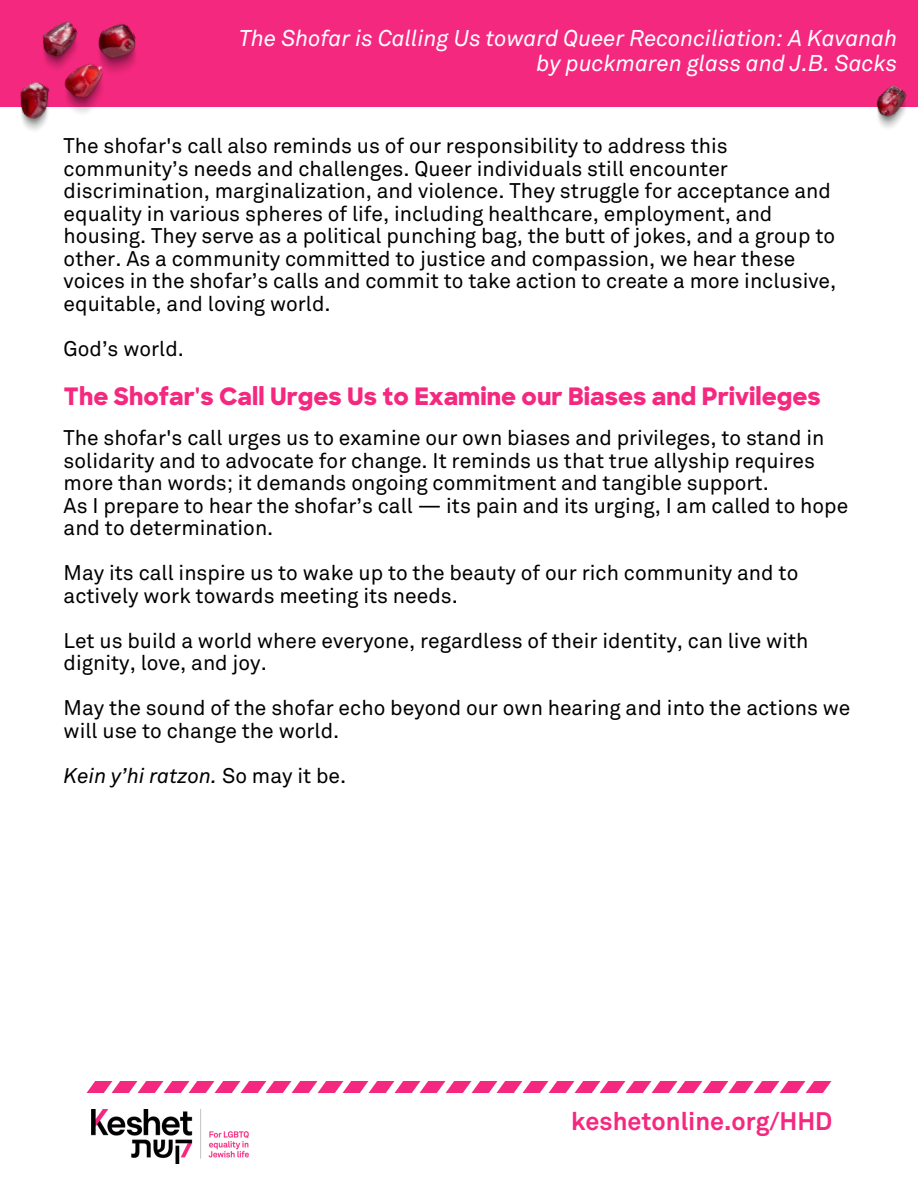
<style>
.page{position:relative;width:918px;height:1188px;background:#fff}
.page>*{position:absolute;margin:0;border:0;box-sizing:border-box;transform-origin:0 0}
.t1{font:700 25.05px "Akkurat Std";color:#f52880}
.t2{font:800 24px "Sharp Sans";color:#f52880}
.t3{font:italic 22.65px/24.8px "Akkurat Std";color:#fff;text-align:right}
.t4{font:21px/22.5px "Akkurat Std";color:#000}
.t5{font:italic 21px "Akkurat Std";color:#000}
.s1{font-style:normal}
</style>
<div class="page">
<div style="left:0;top:0;width:918px;height:107px;background:#f52880"></div>
<img style="left:64px;top:79px;width:39px;height:34px">
<img style="left:86px;top:23px;width:50px;height:63px">
<img style="left:42px;top:21px;width:48px;height:58px">
<img style="left:876px;top:85px;width:31px;height:43px">
<img style="left:20px;top:81px;width:30px;height:49px">
<img style="left:87px;top:1082px;width:17px;height:10px">
<img style="left:146px;top:1082px;width:9px;height:10px">
<img style="left:104px;top:1082px;width:42px;height:10px">
<img style="left:155px;top:1082px;width:26px;height:10px">
<img style="left:223px;top:1082px;width:9px;height:10px">
<img style="left:181px;top:1082px;width:42px;height:10px">
<img style="left:232px;top:1082px;width:26px;height:10px">
<img style="left:299px;top:1082px;width:10px;height:10px">
<img style="left:258px;top:1082px;width:41px;height:10px">
<img style="left:309px;top:1082px;width:26px;height:10px">
<img style="left:377px;top:1082px;width:9px;height:10px">
<img style="left:335px;top:1082px;width:42px;height:10px">
<img style="left:386px;top:1082px;width:26px;height:10px">
<img style="left:454px;top:1082px;width:9px;height:10px">
<img style="left:412px;top:1082px;width:42px;height:10px">
<img style="left:463px;top:1082px;width:26px;height:10px">
<img style="left:531px;top:1082px;width:10px;height:10px">
<img style="left:489px;top:1082px;width:42px;height:10px">
<img style="left:541px;top:1082px;width:25px;height:10px">
<img style="left:608px;top:1082px;width:10px;height:10px">
<img style="left:566px;top:1082px;width:42px;height:10px">
<img style="left:618px;top:1082px;width:25px;height:10px">
<img style="left:685px;top:1082px;width:10px;height:10px">
<img style="left:643px;top:1082px;width:42px;height:10px">
<img style="left:695px;top:1082px;width:25px;height:10px">
<img style="left:762px;top:1082px;width:10px;height:10px">
<img style="left:720px;top:1082px;width:42px;height:10px">
<img style="left:772px;top:1082px;width:25px;height:10px">
<img style="left:797px;top:1082px;width:34px;height:10px">
<img style="left:91px;top:1110px;width:158px;height:54px">
<p class="t3" style="left:239px;top:27px;width:660px">The Shofar is Calling Us toward Queer Reconciliation: A Kavanah by puckmaren glass and J.B. Sacks</p>
<p class="t4" style="left:64px;top:136px;width:774px">The shofar's call also reminds us of our responsibility to address this community’s needs and challenges. Queer individuals still encounter discrimination, marginalization, and violence. They struggle for acceptance and equality in various spheres of life, including healthcare, employment, and housing. They serve as a political punching bag, the butt of jokes, and a group to other. As a community committed to justice and compassion, we hear these voices in the shofar’s calls and commit to take action to create a more inclusive, equitable, and loving world.</p>
<p class="t4" style="left:64px;top:338px;width:122px">God’s world.</p>
<h1 class="t2" style="left:64px;top:387px;width:759px">The Shofar's Call Urges Us to Examine our Biases and Privileges</h1>
<p class="t4" style="left:64px;top:428px;width:762px">The shofar's call urges us to examine our own biases and privileges, to stand in solidarity and to advocate for change. It reminds us that true allyship requires more than words; it demands ongoing commitment and tangible support.</p>
<p class="t4" style="left:64px;top:495px;width:786px">As I prepare to hear the shofar’s call — its pain and its urging, I am called to hope and to determination.</p>
<p class="t4" style="left:64px;top:563px;width:736px">May its call inspire us to wake up to the beauty of our rich community and to actively work towards meeting its needs.</p>
<p class="t4" style="left:64px;top:630px;width:746px">Let us build a world where everyone, regardless of their identity, can live with dignity, love, and joy.</p>
<p class="t4" style="left:64px;top:698px;width:788px">May the sound of the shofar echo beyond our own hearing and into the actions we will use to change the world.</p>
<p class="t5" style="left:64px;top:767px;width:284px">Kein y’hi ratzon. <span class="s1">So may it be.</span></p>
<p class="t1" style="left:571px;top:1111px;width:263px">keshetonline.org/HHD</p>
</div>
